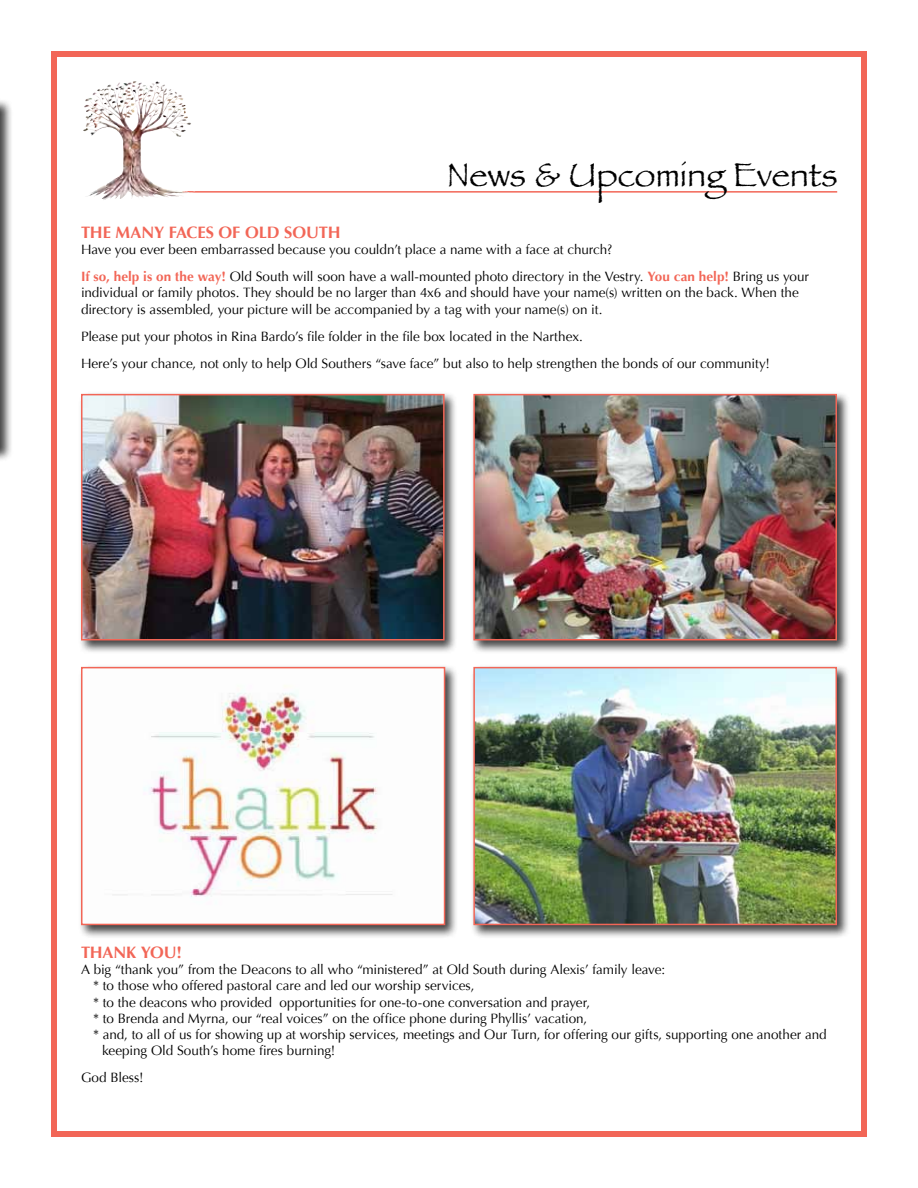
<style>
.page{position:relative;width:918px;height:1188px;background:#fff}
.page>*{position:absolute;margin:0;border:0;box-sizing:border-box;transform-origin:0 0}
.t1{font:34.5px "Papyrus";color:#000}
.t2{font:700 16.5px "Optima";letter-spacing:-.01em;color:#f26657}
.t3{font:13.5px/27px "Optima";color:#000}
.s1{font-weight:700;color:#f26657}
</style>
<div class="page">
<div style="left:51px;top:51px;width:816px;height:1086px;border:6px solid #f26657"></div>
<hr style="left:183px;top:191px;width:654px;height:2px;background:#f26657">
<img style="left:116px;top:81px;width:18px;height:21px">
<div style="left:470px;top:664px;width:381px;height:275px;background:#000;opacity:.75"></div>
<img style="left:476px;top:670px;width:358px;height:252px">
<div style="left:473px;top:667px;width:364px;height:258px;border:2px solid #f26657"></div>
<div style="left:0;top:98px;width:13px;height:364px;background:#000;opacity:.75"></div>
<svg style="left:0;top:101px;width:1px;height:347px"></svg>
<div style="left:470px;top:391px;width:381px;height:263px;background:#000;opacity:.75"></div>
<img style="left:476px;top:397px;width:358px;height:240px">
<div style="left:473px;top:394px;width:364px;height:246px;border:2px solid #f26657"></div>
<div style="left:78px;top:664px;width:381px;height:275px;background:#000;opacity:.75"></div>
<img style="left:84px;top:670px;width:358px;height:252px">
<div style="left:81px;top:667px;width:364px;height:258px;border:2px solid #f26657"></div>
<div style="left:78px;top:391px;width:380px;height:263px;background:#000;opacity:.75"></div>
<img style="left:84px;top:397px;width:358px;height:240px">
<div style="left:81px;top:394px;width:364px;height:246px;border:2px solid #f26657"></div>
<p class="t1" style="left:447px;top:154px;width:392px">News &amp; Upcoming Events</p>
<p class="t2" style="left:81px;top:223px;width:261px">THE MANY FACES OF OLD SOUTH</p>
<p class="t3" style="left:81px;top:236px;width:730px">Have you ever been embarrassed because you couldn’t place a name with a face at church?<br><span class="s1">If so, help is on the way!</span> Old South will soon have a wall-mounted photo directory in the Vestry. <span class="s1">You can help!</span> Bring us your</p>
<p class="t3" style="left:81px;top:285px;width:719px;line-height:16.2px">individual or family photos. They should be no larger than 4x6 and should have your name(s) written on the back. When the directory is assembled, your picture will be accompanied by a tag with your name(s) on it.</p>
<p class="t3" style="left:81px;top:323px;width:691px">Please put your photos in Rina Bardo’s file folder in the file box located in the Narthex.<br>Here’s your chance, not only to help Old Southers “save face” but also to help strengthen the bonds of our community!</p>
<p class="t2" style="left:81px;top:943px;width:102px">THANK YOU!</p>
<p class="t3" style="left:81px;top:956px;width:586px">A big “thank you” from the Deacons to all who “ministered” at Old South during Alexis’ family leave:</p>
<p class="t3" style="left:93px;top:973px;width:383px">* to those who offered pastoral care and led our worship services,</p>
<p class="t3" style="left:93px;top:989px;width:499px">* to the deacons who provided opportunities for one-to-one conversation and prayer,</p>
<p class="t3" style="left:93px;top:1005px;width:496px">* to Brenda and Myrna, our “real voices” on the office phone during Phyllis’ vacation,</p>
<p class="t3" style="left:93px;top:1021px;width:735px">* and, to all of us for showing up at worship services, meetings and Our Turn, for offering our gifts, supporting one another and</p>
<p class="t3" style="left:102px;top:1037px;width:235px">keeping Old South’s home fires burning!</p>
<p class="t3" style="left:81px;top:1064px;width:64px">God Bless!</p>
</div>
